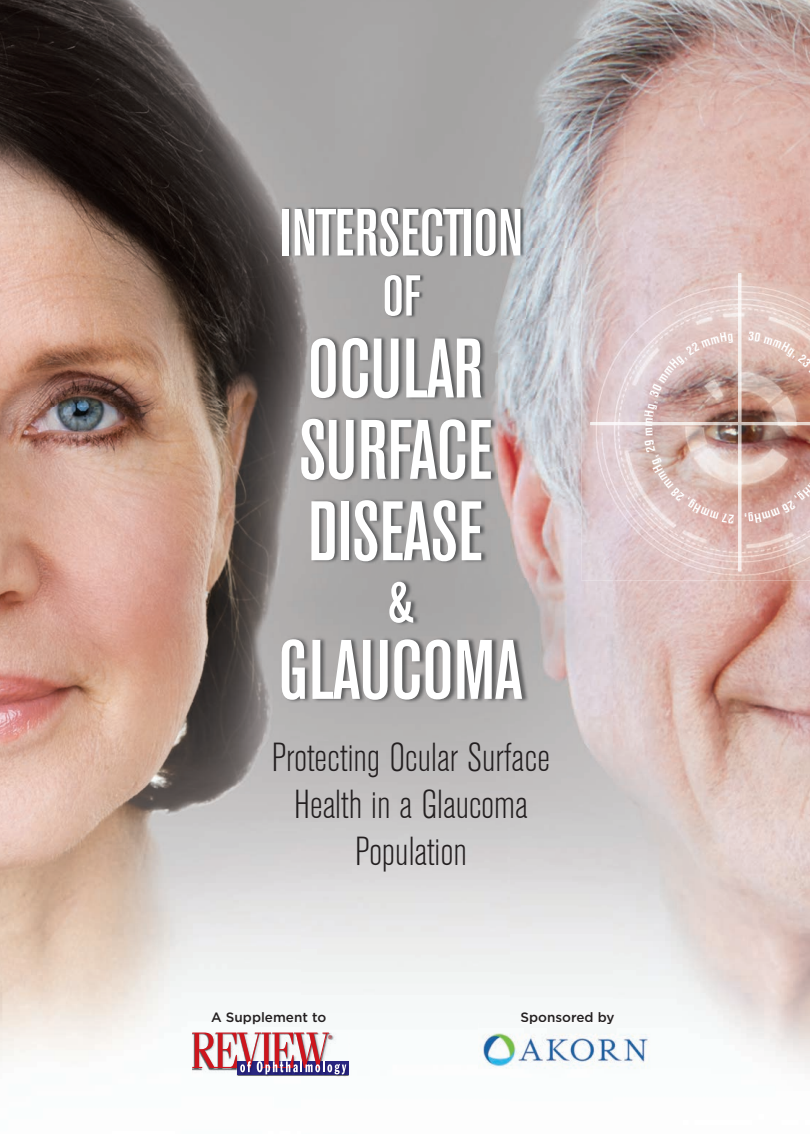
<style>
.page{position:relative;width:810px;height:1134px;background:#fff}
.page>*{position:absolute;margin:0;border:0;box-sizing:border-box;transform-origin:0 0}
.t1{font:500 condensed 83.4px/81.4px "Akzidenz Grotesk BE";color:#fff;text-align:justify}
.t2{font:500 condensed 66px "Akzidenz Grotesk BE";color:#fff}
.t3{font:500 condensed 58.5px "Akzidenz Grotesk BE";color:#fff}
.t4{font:500 condensed 57px "Akzidenz Grotesk BE";color:#fff}
.t5{font:300 condensed 40.2px/47px "Akzidenz Grotesk BE";color:#231f20;text-align:center}
.t6{font:500 13.5px "Gotham";color:#231f20}
</style>
<div class="page">
<img style="left:0;top:0;width:300px;height:1062px">
<img style="left:300px;top:0;width:471px;height:249px">
<img style="left:771px;top:0;width:39px;height:264px">
<img style="left:510px;top:249px;width:104px;height:750px">
<img style="left:300px;top:318px;width:210px;height:37px">
<img style="left:458px;top:355px;width:52px;height:224px">
<img style="left:614px;top:580px;width:196px;height:488px">
<img style="left:192px;top:1032px;width:157px;height:45px">
<img style="left:192px;top:1033px;width:157px;height:43px">
<img style="left:346px;top:1061px;width:2px;height:13px">
<svg style="left:192px;top:1033px;width:154px;height:41px"></svg>
<img style="left:283px;top:206px;width:242px;height:112px">
<img style="left:581px;top:264px;width:229px;height:316px">
<img style="left:738px;top:273px;width:3px;height:298px">
<img style="left:590px;top:422px;width:220px;height:3px">
<img style="left:301px;top:335px;width:196px;height:230px">
<img style="left:282px;top:579px;width:247px;height:124px">
<img style="left:478px;top:1023px;width:172px;height:47px">
<svg style="left:748px;top:331px;width:62px;height:46px"></svg>
<svg style="left:745px;top:480px;width:65px;height:43px"></svg>
<svg style="left:644px;top:332px;width:90px;height:192px"></svg>
<h2 class="t2" style="left:280px;top:209px;width:244px">INTERSECTION</h2>
<h3 class="t4" style="left:383px;top:275px;width:40px">OF</h3>
<h1 class="t1" style="left:299px;top:333px;width:195px">OCULAR SURFACE DISEASE</h1>
<h3 class="t3" style="left:388px;top:581px;width:27px">&amp;</h3>
<h1 class="t1" style="left:278px;top:635px;width:246px">GLAUCOMA</h1>
<p class="t5" style="left:272px;top:737px;width:279px">Protecting Ocular Surface<br>Health in a Glaucoma<br>Population</p>
<p class="t6" style="left:211px;top:1012px;width:117px">A Supplement to</p>
<p class="t6" style="left:521px;top:1012px;width:95px">S onsored by</p>
<p class="t6" style="left:529px;top:1012px;width:11px">p</p>
</div>
